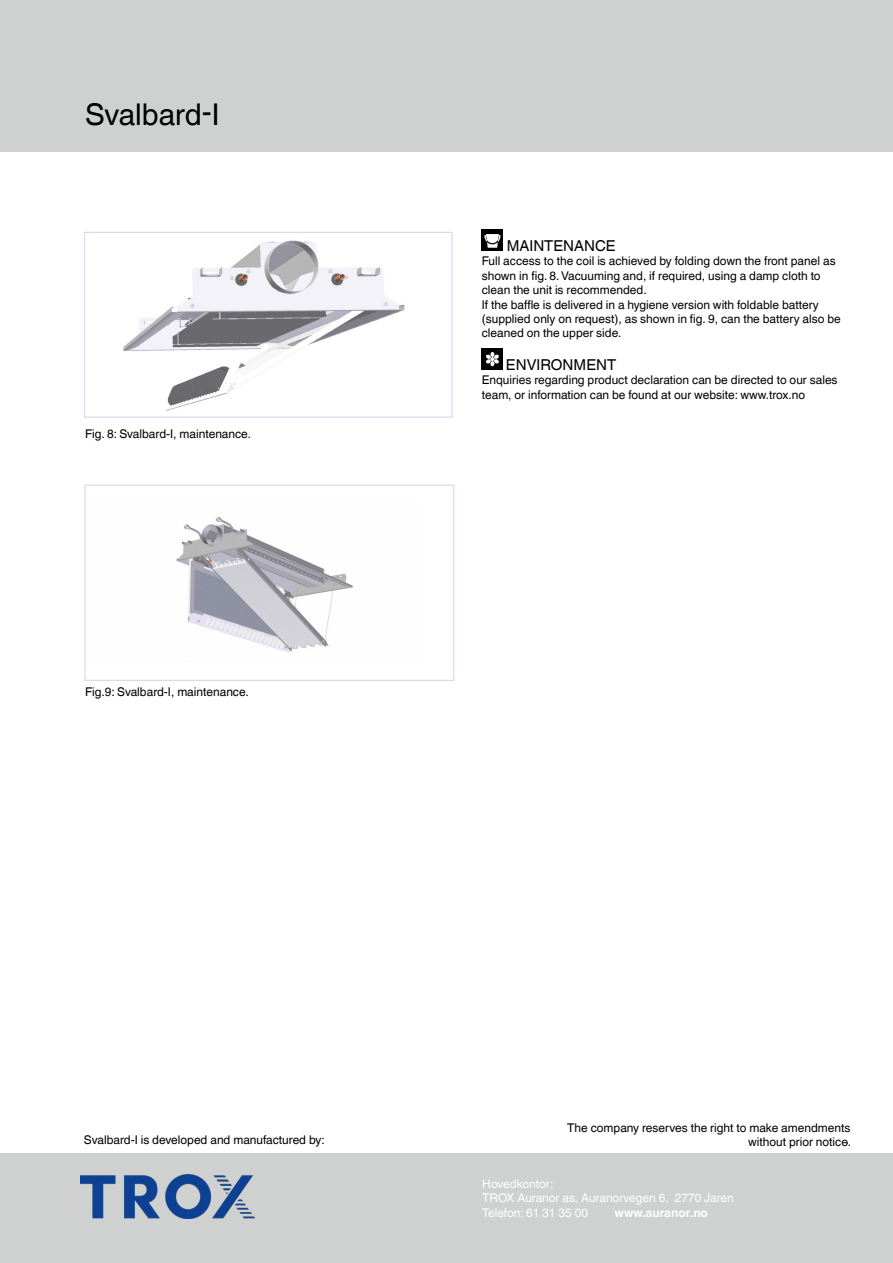
<style>
.page{position:relative;width:893px;height:1263px;background:#fff}
.page>*{position:absolute;margin:0;border:0;box-sizing:border-box;transform-origin:0 0}
.t1{font:30px "TROX Helvetica";color:#000}
.t2{font:15px "TROX Helvetica";color:#000}
.t3{font:12px/14.4px "TROX Helvetica";color:#000}
.t4{font:12px/14.4px "TROX Helvetica";color:#fff}
.t5{font:700 12px "TROX Helvetica";color:#fff}
</style>
<div class="page">
<div style="left:0;top:1154px;width:893px;height:109px;background:#cfd0d0"></div>
<div style="left:0;top:0;width:893px;height:152px;background:#cfd0d0"></div>
<img style="left:81px;top:1174px;width:173px;height:45px">
<img style="left:123px;top:240px;width:282px;height:171px">
<div style="left:84px;top:232px;width:369px;height:186px;border:1px solid #d5dbf0"></div>
<div style="left:482px;top:230px;width:21px;height:21px;background:#000"></div>
<svg style="left:484px;top:234px;width:16px;height:14px"></svg>
<div style="left:482px;top:348px;width:21px;height:22px;background:#000"></div>
<svg style="left:486px;top:352px;width:13px;height:14px"></svg>
<img style="left:176px;top:517px;width:177px;height:136px">
<div style="left:84px;top:485px;width:370px;height:196px;border:1px solid #d5dbf0"></div>
<h1 class="t1" style="left:85px;top:97px;width:136px">Svalbard-I</h1>
<p class="t3" style="left:85px;top:427px;width:168px">Fig. 8: Svalbard-I, maintenance.</p>
<p class="t3" style="left:85px;top:685px;width:165px">Fig.9: Svalbard-I, maintenance.</p>
<p class="t2" style="left:507px;top:237px;width:110px">MAINTENANCE</p>
<p class="t3" style="left:482px;top:254px;width:361px">Full access to the coil is achieved by folding down the front panel as shown in fig. 8.Vacuuming and, if required, using a damp cloth to clean the unit is recommended.<br>If the baffle is delivered in a hygiene version with foldable battery (supplied only on request), as shown in fig. 9, can the battery also be cleaned on the upper side.</p>
<p class="t2" style="left:506px;top:356px;width:112px">ENVIRONMENT</p>
<p class="t3" style="left:482px;top:373px;width:357px">Enquiries regarding product declaration can be directed to our sales team, or information can be found at our website: www.trox.no</p>
<p class="t3" style="left:567px;top:1120px;width:285px;text-align:right">The company reserves the right to make amendments without prior notice.</p>
<p class="t3" style="left:84px;top:1133px;width:242px">Svalbard-I is developed and manufactured by:</p>
<p class="t3" style="left:846px;top:1133px;width:5px">.</p>
<p class="t4" style="left:482px;top:1176px;width:253px">Hovedkontor:<br>TROX Auranor as, Auranorvegen 6, 2770 Jaren<br>Telefon: 61 31 35 00</p>
<p class="t5" style="left:615px;top:1205px;width:95px">www.auranor.no</p>
</div>
